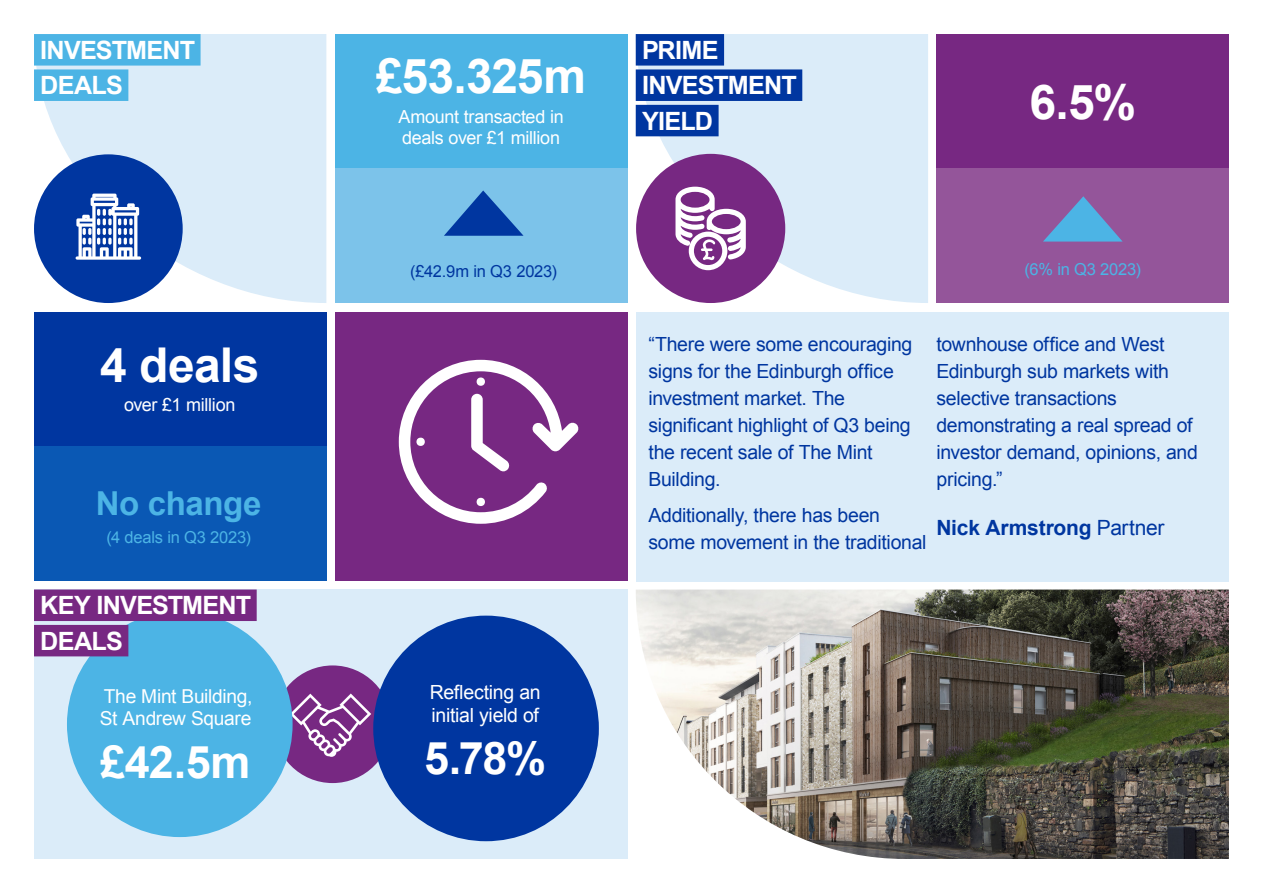
<style>
.page{position:relative;width:1263px;height:893px;background:#fff}
.page>*{position:absolute;margin:0;border:0;box-sizing:border-box;transform-origin:0 0}
.Number{font:700 48px "Arial";letter-spacing:-.015em;color:#fff}
.Number_Large{font:700 45px "Arial";color:#fff}
.Number-2{font:700 33px "Arial";letter-spacing:-.015em;color:#4cb4e5}
.Line_Text_Blue{font:700 25.2px/35.4px "Arial";letter-spacing:-.03em;color:#fff}
.Line_Text_Purple{font:700 25.2px/35.4px "Arial";letter-spacing:-.03em;color:#fff}
.Line_Text_Light_Blue{font:700 25.2px/35.4px "Arial";letter-spacing:-.03em;color:#fff}
.Quote_Small{font:700 21px "Arial";letter-spacing:-.01em;color:#0036a0}
.Quote{font:19.5px/27px "Arial";letter-spacing:-.015em;color:#0036a0}
.Number_Text_Large{font:19.5px "Arial";letter-spacing:-.015em;color:#fff}
.Number_Text_Large-2{font:19.2px "Arial";letter-spacing:-.015em;color:#fff}
.Number_Text{font:18px/21px "Arial";letter-spacing:-.015em;color:#fff}
.Number_Text_Small{font:16.5px "Arial";letter-spacing:-.01em;color:#4cb4e5}
.Number_Text_Small-2{font:16.5px "Arial";letter-spacing:-.01em;color:#0036a0}
.s1{font-weight:400}
</style>
<div class="page">
<svg style="left:636px;top:34px;width:292px;height:269px;background:#deedf9"></svg>
<svg style="left:34px;top:34px;width:292px;height:269px;background:#dfeef9"></svg>
<div style="left:335px;top:34px;width:292px;height:135px;background:#4cb4e5"></div>
<div style="left:335px;top:169px;width:292px;height:134px;background:#7cc3ea"></div>
<div style="left:34px;top:312px;width:292px;height:134px;background:#0036a0"></div>
<div style="left:34px;top:446px;width:292px;height:135px;background:#0a58b4"></div>
<div style="left:936px;top:34px;width:293px;height:135px;background:#772882"></div>
<div style="left:936px;top:169px;width:293px;height:134px;background:#94559a"></div>
<div style="left:335px;top:312px;width:292px;height:268px;background:#772882"></div>
<svg style="left:399px;top:360px;width:180px;height:164px"></svg>
<div style="left:636px;top:312px;width:592px;height:269px;background:#dbecf9"></div>
<img style="left:636px;top:590px;width:593px;height:269px">
<div style="left:34px;top:590px;width:593px;height:269px;background:#dbecf9"></div>
<div style="left:274px;top:665px;width:117px;height:118px;background:#772882;border-radius:50%"></div>
<svg style="left:291px;top:693px;width:80px;height:64px"></svg>
<div style="left:67px;top:611px;width:226px;height:226px;background:#4cb4e5;border-radius:50%"></div>
<div style="left:373px;top:616px;width:226px;height:225px;background:#0036a0;border-radius:50%"></div>
<div style="left:34px;top:589px;width:223px;height:32px;background:#772882"></div>
<div style="left:34px;top:625px;width:94px;height:31px;background:#772882"></div>
<div style="left:636px;top:154px;width:149px;height:149px;background:#772882;border-radius:50%"></div>
<svg style="left:675px;top:187px;width:71px;height:83px"></svg>
<svg style="left:444px;top:190px;width:79px;height:46px"></svg>
<svg style="left:1043px;top:196px;width:79px;height:46px"></svg>
<div style="left:636px;top:34px;width:88px;height:32px;background:#0036a0"></div>
<div style="left:636px;top:69px;width:166px;height:32px;background:#0036a0"></div>
<div style="left:636px;top:105px;width:83px;height:31px;background:#0036a0"></div>
<div style="left:34px;top:34px;width:167px;height:32px;background:#4cb4e5"></div>
<div style="left:34px;top:69px;width:94px;height:32px;background:#4cb4e5"></div>
<div style="left:34px;top:154px;width:149px;height:149px;background:#0036a0;border-radius:50%"></div>
<svg style="left:76px;top:194px;width:65px;height:66px"></svg>
<p class="Line_Text_Light_Blue" style="left:40px;top:33px;width:156px">INVESTMENT<br>DEALS</p>
<p class="Number" style="left:100px;top:333px;width:161px">4 deals</p>
<p class="Number_Text" style="left:124px;top:395px;width:113px">over £1 million</p>
<p class="Number-2" style="left:96px;top:482px;width:167px">No change</p>
<p class="Number_Text_Small" style="left:106px;top:526px;width:146px">(4 deals in Q3 2023)</p>
<p class="Line_Text_Purple" style="left:40px;top:588px;width:212px">KEY INVESTMENT<br>DEALS</p>
<p class="Number_Text_Large-2" style="left:104px;top:683px;width:150px">The Mint Building,</p>
<p class="Number_Text_Large-2" style="left:100px;top:706px;width:153px">St Andrew Square</p>
<p class="Number_Large" style="left:100px;top:732px;width:152px">£42.5m</p>
<p class="Number" style="left:376px;top:45px;width:211px">£53.325m</p>
<p class="Number_Text" style="left:398px;top:106px;width:167px">Amount transacted in deals over £1 million</p>
<p class="Number_Text_Small-2" style="left:410px;top:260px;width:148px">(£42.9m in Q3 2023)</p>
<p class="Number_Text_Large" style="left:430px;top:679px;width:112px">Reflecting an</p>
<p class="Number_Text_Large" style="left:432px;top:702px;width:109px">initial yield of</p>
<p class="Number_Large" style="left:424px;top:729px;width:124px">5.78%</p>
<p class="Line_Text_Blue" style="left:642px;top:33px;width:156px">PRIME<br>INVESTMENT<br>YIELD</p>
<p class="Number" style="left:1029px;top:70px;width:108px">6.5%</p>
<p class="Number_Text_Small" style="left:1024px;top:259px;width:118px">(6% in Q3 2023)</p>
<p class="Quote" style="left:648px;top:331px;width:265px">“There were some encouraging signs for the Edinburgh office investment market. The significant highlight of Q3 being the recent sale of The Mint<br>Building.</p>
<p class="Quote" style="left:648px;top:502px;width:280px">Additionally, there has been some movement in the traditional</p>
<p class="Quote" style="left:936px;top:331px;width:263px">townhouse office and West<br>Edinburgh sub markets with selective transactions demonstrating a real spread of investor demand, opinions, and pricing.”</p>
<p class="Quote_Small" style="left:936px;top:514px;width:229px">Nick Armstrong <span class="s1">Partner</span></p>
</div>
